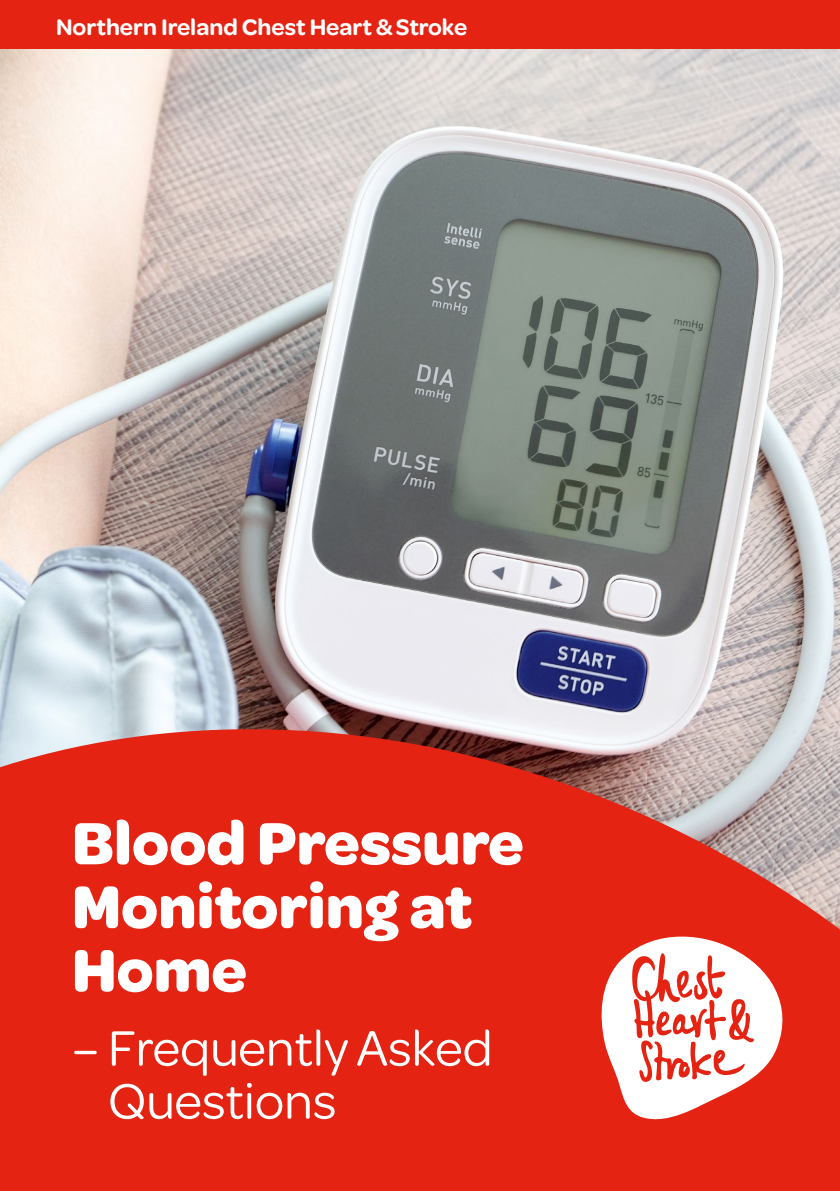
<style>
.page{position:relative;width:840px;height:1191px;background:#fff}
.page>*{position:absolute;margin:0;border:0;box-sizing:border-box;transform-origin:0 0}
.t1{font:700 63.6px/63.6px "Omnes";color:#fff}
.t2{font:53px/53px "Omnes";color:#fff}
.t3{font:600 24px "Omnes";color:#fff}
</style>
<div class="page">
<img style="left:0;top:49px;width:839px;height:671px">
<div style="left:0;top:0;width:839px;height:48px;background:#e42313"></div>
<svg style="left:0;top:720px;width:839px;height:471px;background:#de3628"></svg>
<svg style="left:598px;top:900px;width:213px;height:224px;fill:#e42313"></svg>
<svg style="left:631px;top:953px;width:124px;height:129px"></svg>
<p class="t3" style="left:56px;top:11px;width:412px">Northern Ireland Chest Heart &amp; Stroke</p>
<h1 class="t1" style="left:72px;top:807px;width:453px">Blood Pressure<br>Monitoring at<br>Home</h1>
<h2 class="t2" style="left:108px;top:1018px;width:386px;text-indent:-36px">– Frequently Asked<br>Questions</h2>
</div>
